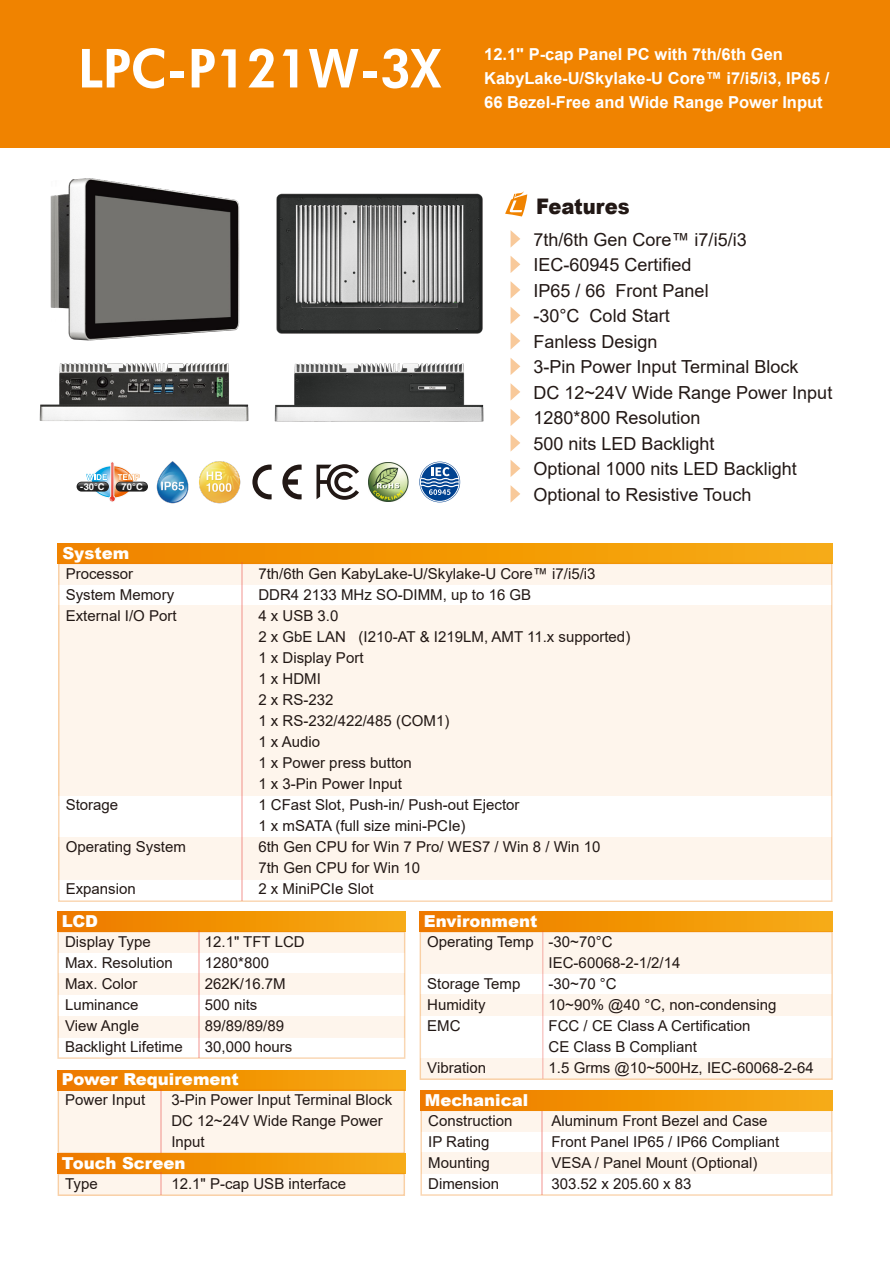
<style>
.page{position:relative;width:890px;height:1263px;background:#fff}
.page>*{position:absolute;margin:0;border:0;box-sizing:border-box;transform-origin:0 0}
.t1{font:800 53.85px "Futura BT";letter-spacing:-.01em;color:#fff;scale:.95 1}
.t2{font:900 21.45px "Arial";color:#221815;scale:.91 1}
.t3{font:18px/25.5px "Arial";color:#221815}
.t4{font:700 16.5px/24px "Arial";color:#fff}
.t5{font:900 16.5px "Arial";color:#fff}
.t6{font:15px/21px "Arial";color:#221815}
.t7{font:700 9.3px "Helvetica";color:#fff}
</style>
<div class="page">
<svg style="left:252px;top:465px;width:19px;height:34px"></svg>
<svg style="left:282px;top:465px;width:19px;height:34px"></svg>
<svg style="left:316px;top:464px;width:43px;height:36px"></svg>
<img style="left:144px;top:461px;width:45px;height:43px">
<img style="left:199px;top:461px;width:42px;height:43px">
<img style="left:368px;top:462px;width:40px;height:40px">
<svg style="left:116px;top:482px;width:32px;height:10px"></svg>
<svg style="left:116px;top:482px;width:31px;height:9px"></svg>
<div style="left:77px;top:482px;width:32px;height:10px;background:#929292;border-radius:5px"></div>
<svg style="left:77px;top:482px;width:31px;height:9px"></svg>
<svg style="left:86px;top:462px;width:54px;height:40px"></svg>
<svg style="left:419px;top:462px;width:41px;height:40px"></svg>
<img style="left:50px;top:178px;width:190px;height:163px">
<img style="left:276px;top:193px;width:207px;height:141px">
<img style="left:39px;top:363px;width:210px;height:59px">
<img style="left:274px;top:363px;width:210px;height:59px">
<div style="left:0;top:0;width:889px;height:147px;background:#f08300"></div>
<svg style="left:505px;top:191px;width:22px;height:25px"></svg>
<svg style="left:510px;top:230px;width:10px;height:18px"></svg>
<svg style="left:510px;top:281px;width:10px;height:18px"></svg>
<svg style="left:510px;top:307px;width:10px;height:17px"></svg>
<svg style="left:510px;top:332px;width:10px;height:18px"></svg>
<svg style="left:510px;top:358px;width:10px;height:17px"></svg>
<svg style="left:510px;top:383px;width:10px;height:18px"></svg>
<svg style="left:510px;top:409px;width:10px;height:17px"></svg>
<svg style="left:510px;top:434px;width:10px;height:18px"></svg>
<svg style="left:510px;top:460px;width:10px;height:17px"></svg>
<svg style="left:510px;top:485px;width:10px;height:18px"></svg>
<svg style="left:510px;top:256px;width:10px;height:17px"></svg>
<div style="left:59px;top:563px;width:772px;height:21px;background:#fef5ec"></div>
<div style="left:59px;top:605px;width:772px;height:22px;background:#fef5ec"></div>
<div style="left:59px;top:627px;width:772px;height:21px;background:#fef5ec"></div>
<div style="left:59px;top:648px;width:772px;height:21px;background:#fef5ec"></div>
<div style="left:59px;top:669px;width:772px;height:21px;background:#fef5ec"></div>
<div style="left:59px;top:690px;width:772px;height:21px;background:#fef5ec"></div>
<div style="left:59px;top:711px;width:772px;height:21px;background:#fef5ec"></div>
<div style="left:59px;top:732px;width:772px;height:21px;background:#fef5ec"></div>
<div style="left:59px;top:753px;width:772px;height:21px;background:#fef5ec"></div>
<div style="left:59px;top:774px;width:772px;height:21px;background:#fef5ec"></div>
<div style="left:59px;top:837px;width:772px;height:21px;background:#fef5ec"></div>
<div style="left:59px;top:858px;width:772px;height:21px;background:#fef5ec"></div>
<div style="left:58px;top:544px;width:774px;height:19px;background:linear-gradient(to right,#f08300,#f6ac11)"></div>
<hr style="left:241px;top:562px;width:1px;height:339px;background:#e94b45">
<div style="left:58px;top:932px;width:346px;height:21px;background:#fef5ec"></div>
<div style="left:58px;top:974px;width:346px;height:21px;background:#fef5ec"></div>
<div style="left:58px;top:1016px;width:346px;height:21px;background:#fef5ec"></div>
<div style="left:57px;top:912px;width:348px;height:20px;background:linear-gradient(to right,#ee7900,#f6ac12)"></div>
<hr style="left:198px;top:931px;width:1px;height:127px;background:#e94b45">
<div style="left:420px;top:932px;width:411px;height:21px;background:#fef5ec"></div>
<div style="left:420px;top:953px;width:411px;height:21px;background:#fef5ec"></div>
<div style="left:420px;top:995px;width:411px;height:21px;background:#fef5ec"></div>
<div style="left:420px;top:1058px;width:411px;height:21px;background:#fef5ec"></div>
<div style="left:419px;top:912px;width:413px;height:20px;background:linear-gradient(to right,#ee7900,#f6ac12)"></div>
<hr style="left:541px;top:931px;width:2px;height:148px;background:#e94b45">
<div style="left:58px;top:1090px;width:346px;height:21px;background:#fef5ec"></div>
<div style="left:58px;top:1111px;width:346px;height:21px;background:#fef5ec"></div>
<div style="left:58px;top:1132px;width:346px;height:21px;background:#fef5ec"></div>
<div style="left:57px;top:1070px;width:348px;height:20px;background:linear-gradient(to right,#ee7900,#f6ac12)"></div>
<hr style="left:160px;top:1089px;width:1px;height:63px;background:#e94b45">
<div style="left:57px;top:1089px;width:348px;height:65px;border:2px solid #ee7900"></div>
<div style="left:58px;top:1174px;width:346px;height:21px;background:#fef5ec"></div>
<div style="left:57px;top:1154px;width:348px;height:20px;background:linear-gradient(to right,#ee7900,#f6ac12)"></div>
<svg style="left:160px;top:1176px;width:1px;height:17px"></svg>
<div style="left:57px;top:1173px;width:348px;height:23px;border:2px solid #ee7900"></div>
<div style="left:421px;top:1110px;width:410px;height:21px;background:#fef5ec"></div>
<div style="left:421px;top:1152px;width:410px;height:21px;background:#fef5ec"></div>
<hr style="left:541px;top:1109px;width:1px;height:86px;background:#e94b45">
<div style="left:420px;top:1109px;width:412px;height:87px;border:2px solid #ee7900"></div>
<div style="left:420px;top:1090px;width:412px;height:20px;background:linear-gradient(to right,#ee7900,#f6ac12)"></div>
<h1 class="t1" style="left:78px;top:36px;width:383px">LPC-P121W-3X</h1>
<p class="t7" style="left:80px;top:481px;width:26px">-30°C</p>
<p class="t7" style="left:121px;top:481px;width:23px">70°C</p>
<p class="t4" style="left:484px;top:42px;width:346px">12.1" P-cap Panel PC with 7th/6th Gen<br>KabyLake-U/Skylake-U Core™ i7/i5/i3, IP65 /<br>66 Bezel-Free and Wide Range Power Input</p>
<h2 class="t2" style="left:535px;top:191px;width:104px">Features</h2>
<p class="t3" style="left:533px;top:226px;width:300px">7th/6th Gen Core™ i7/i5/i3<br>IEC-60945 Certified<br>IP65 / 66 Front Panel<br>-30°C Cold Start<br>Fanless Design<br>3-Pin Power Input Terminal Block<br>DC 12~24V Wide Range Power Input<br>1280*800 Resolution<br>500 nits LED Backlight<br>Optional 1000 nits LED Backlight<br>Optional to Resistive Touch</p>
<p class="t5" style="left:62px;top:541px;width:68px">System</p>
<p class="t6" style="left:66px;top:563px;width:112px">Processor<br>System Memory<br>External I/O Port</p>
<p class="t6" style="left:66px;top:794px;width:54px">Storage</p>
<p class="t6" style="left:66px;top:836px;width:122px">Operating System</p>
<p class="t6" style="left:66px;top:878px;width:72px">Expansion</p>
<p class="t6" style="left:258px;top:563px;width:373px">7th/6th Gen KabyLake-U/Skylake-U Core™ i7/i5/i3<br>DDR4 2133 MHz SO-DIMM, up to 16 GB<br>4 x USB 3.0<br>2 x GbE LAN (I210-AT &amp; I219LM, AMT 11.x supported)<br>1 x Display Port<br>1 x HDMI<br>2 x RS-232<br>1 x RS-232/422/485 (COM1)<br>1 x Audio<br>1 x Power press button<br>1 x 3-Pin Power Input<br>1 CFast Slot, Push-in/ Push-out Ejector<br>1 x mSATA (full size mini-PCIe)<br>6th Gen CPU for Win 7 Pro/ WES7 / Win 8 / Win 10<br>7th Gen CPU for Win 10<br>2 x MiniPCIe Slot</p>
<p class="t5" style="left:62px;top:909px;width:38px">LCD</p>
<p class="t6" style="left:65px;top:931px;width:119px">Display Type<br>Max. Resolution<br>Max. Color<br>Luminance<br>View Angle<br>Backlight Lifetime</p>
<p class="t6" style="left:205px;top:931px;width:101px">12.1" TFT LCD<br>1280*800<br>262K/16.7M<br>500 nits<br>89/89/89/89<br>30,000 hours</p>
<p class="t5" style="left:62px;top:1067px;width:178px">Power Requirement</p>
<p class="t6" style="left:65px;top:1089px;width:82px">Power Input</p>
<p class="t6" style="left:171px;top:1089px;width:222px">3-Pin Power Input Terminal Block<br>DC 12~24V Wide Range Power<br>Input</p>
<p class="t5" style="left:62px;top:1151px;width:125px">Touch Screen</p>
<p class="t6" style="left:65px;top:1173px;width:34px">Type</p>
<p class="t6" style="left:171px;top:1173px;width:176px">12.1" P-cap USB interface</p>
<p class="t5" style="left:423px;top:909px;width:115px">Environment</p>
<p class="t6" style="left:427px;top:931px;width:108px">Operating Temp</p>
<p class="t6" style="left:427px;top:973px;width:95px">Storage Temp<br>Humidity<br>EMC</p>
<p class="t6" style="left:427px;top:1057px;width:60px">Vibration</p>
<p class="t5" style="left:424px;top:1088px;width:105px">Mechanical</p>
<p class="t6" style="left:548px;top:931px;width:266px">-30~70°C<br>IEC-60068-2-1/2/14<br>-30~70 °C<br>10~90% @40 °C, non-condensing<br>FCC / CE Class A Certification<br>CE Class B Compliant<br>1.5 Grms @10~500Hz, IEC-60068-2-64</p>
<p class="t6" style="left:428px;top:1110px;width:86px">Construction<br>IP Rating<br>Mounting<br>Dimension</p>
<p class="t6" style="left:551px;top:1110px;width:229px">Aluminum Front Bezel and Case<br>Front Panel IP65 / IP66 Compliant<br>VESA / Panel Mount (Optional)<br>303.52 x 205.60 x 83</p>
</div>
